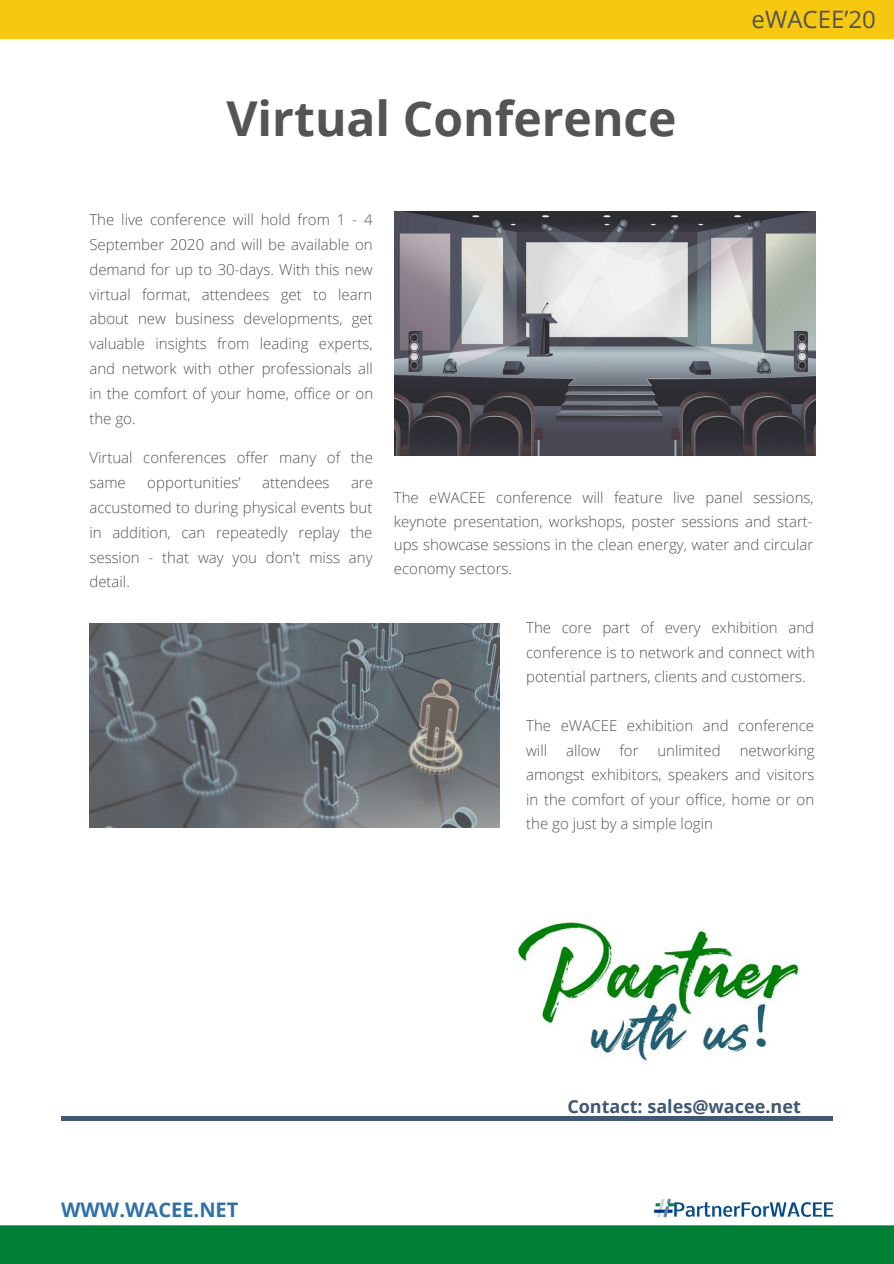
<style>
.page{position:relative;width:894px;height:1264px;background:#fff}
.page>*{position:absolute;margin:0;border:0;box-sizing:border-box;transform-origin:0 0}
.t1{font:700 48px "Open Sans";color:#545454}
.t2{font:24px "Open Sans";color:#545454}
.t3{font:700 20.1px "Open Sans";color:#3070a8}
.t4{font:700 18px "Open Sans";color:#405873}
.t5{font:300 15px/24.8px "Open Sans";color:#545454;text-align:justify}
</style>
<div class="page">
<div style="left:0;top:0;width:893px;height:39px;background:#f6c810"></div>
<div style="left:0;top:1225px;width:893px;height:38px;background:#008037"></div>
<img style="left:518px;top:917px;width:315px;height:201px">
<hr style="left:61px;top:1116px;width:771px;height:4px;background:#405873">
<img style="left:654px;top:1198px;width:180px;height:20px">
<img style="left:89px;top:624px;width:410px;height:203px">
<img style="left:394px;top:211px;width:420px;height:245px">
<h1 class="t1" style="left:226px;top:85px;width:451px">Virtual Conference</h1>
<h2 class="t2" style="left:751px;top:3px;width:126px">eWACEE’20</h2>
<p class="t5" style="left:89px;top:207px;width:285px">The live conference will hold from 1 - 4<br>September 2020 and will be available on demand for up to 30-days. With this new virtual format, attendees get to learn about new business developments, get valuable insights from leading experts, and network with other professionals all in the comfort of your home, office or on the go.</p>
<p class="t5" style="left:89px;top:445px;width:285px">Virtual conferences offer many of the same</p>
<p class="t5" style="left:147px;top:470px;width:95px">opportunities’</p>
<p class="t5" style="left:262px;top:470px;width:69px">attendees</p>
<p class="t5" style="left:89px;top:470px;width:285px;text-indent:261px">are accustomed to during physical events but in addition, can repeatedly replay the session - that way you don't miss any detail.</p>
<p class="t5" style="left:394px;top:484px;width:421px;line-height:24px">The eWACEE conference will feature live panel sessions, keynote presentation, workshops, poster sessions and start&shy;ups showcase sessions in the clean energy, water and circular economy sectors.</p>
<p class="t5" style="left:526px;top:615px;width:290px">The core part of every exhibition and conference is to network and connect with potential partners, clients and customers.</p>
<p class="t5" style="left:526px;top:713px;width:289px">The eWACEE exhibition and conference will</p>
<p class="t5" style="left:566px;top:737px;width:36px">allow</p>
<p class="t5" style="left:619px;top:737px;width:21px">for</p>
<p class="t5" style="left:657px;top:737px;width:65px">unlimited</p>
<p class="t5" style="left:526px;top:737px;width:290px;text-indent:213px">networking amongst exhibitors, speakers and visitors in the comfort of your office, home or on the go just by a simple login</p>
<h3 class="t3" style="left:61px;top:1194px;width:179px">WWW.WACEE.NET</h3>
<p class="t4" style="left:567px;top:1094px;width:235px">Contact: sales@wacee.net</p>
</div>
